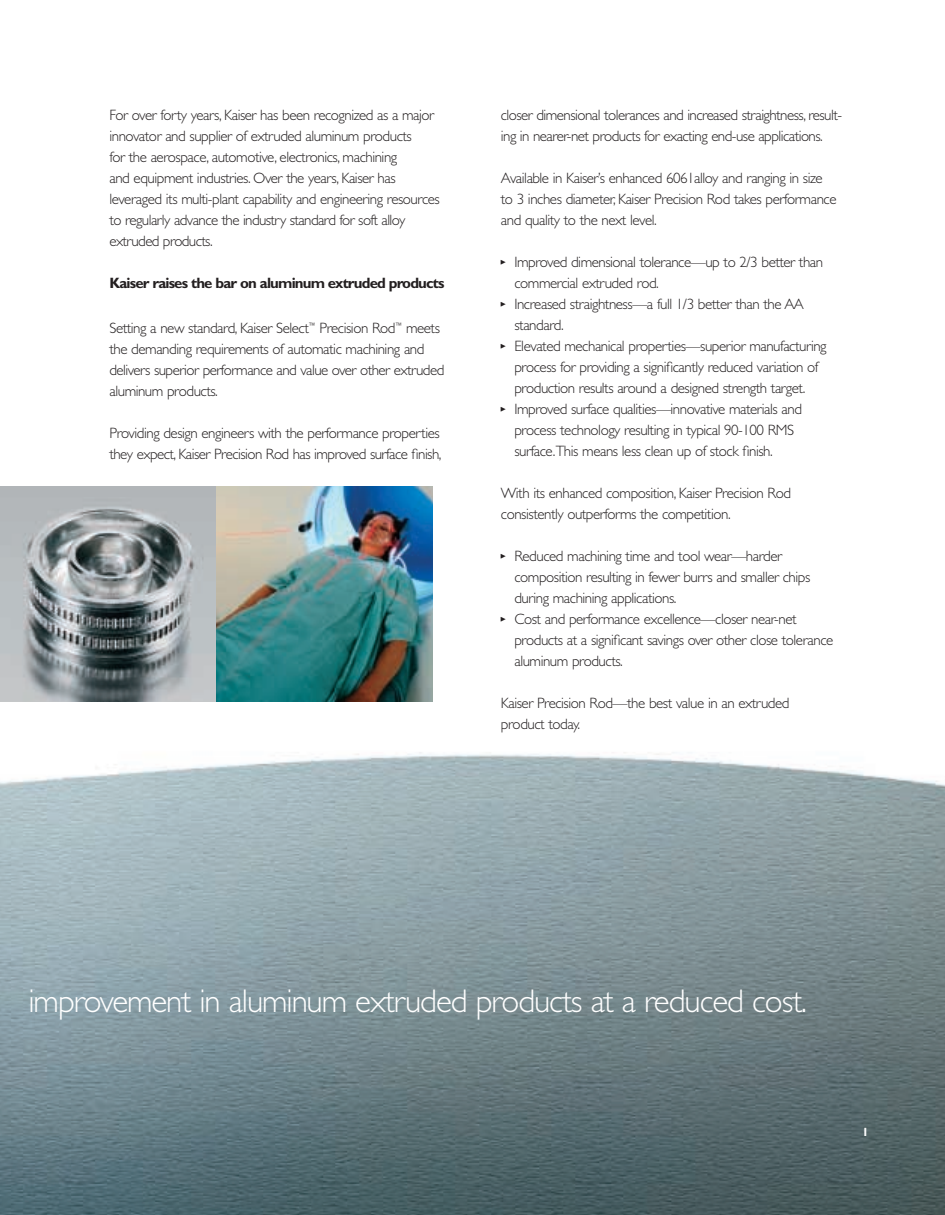
<style>
.page{position:relative;width:945px;height:1215px;background:#fff}
.page>*{position:absolute;margin:0;border:0;box-sizing:border-box;transform-origin:0 0}
.t1{font:300 33px "Gill Sans";letter-spacing:-.03em;color:#fff}
.t2{font:300 15px/21px "Gill Sans";letter-spacing:-.03em;color:#231f20}
.t3{font:700 15px "Gill Sans";letter-spacing:-.055em;color:#231f20}
.t4{font:700 12px "Gill Sans";color:#fff}
.t5{font:4.5px "Carta";color:#231f20}
</style>
<div class="page">
<img style="left:216px;top:486px;width:216px;height:216px">
<img style="left:0;top:486px;width:216px;height:216px">
<img style="left:0;top:752px;width:945px;height:463px">
<p class="t2" style="left:109px;top:106px;width:332px">For over forty years, Kaiser has been recognized as a major innovator and supplier of extruded aluminum products<br>for the aerospace, automotive, electronics, machining<br>and equipment industries. Over the years, Kaiser has leveraged its multi-plant capability and engineering resources to regularly advance the industry standard for soft alloy extruded products.</p>
<p class="t3" style="left:109px;top:277px;width:337px">Kaiser raises the bar on aluminum extruded products</p>
<p class="t2" style="left:109px;top:319px;width:336px">Setting a new standard, Kaiser Select<sup>™</sup> Precision Rod<sup>™</sup> meets the demanding requirements of automatic machining and delivers superior performance and value over other extruded aluminum products.</p>
<p class="t2" style="left:109px;top:424px;width:334px">Providing design engineers with the performance properties they expect, Kaiser Precision Rod has improved surface finish,</p>
<p class="t2" style="left:501px;top:106px;width:343px">closer dimensional tolerances and increased straightness, result&shy;ing in nearer-net products for exacting end-use applications.</p>
<p class="t2" style="left:501px;top:169px;width:337px">Available in Kaiser’s enhanced 6061alloy and ranging in size to 3 inches diameter, Kaiser Precision Rod takes performance and quality to the next level.</p>
<p class="t5" style="left:501px;top:260px;width:6px">-</p>
<p class="t2" style="left:514px;top:253px;width:310px">Improved dimensional tolerance—up to 2/3 better than commercial extruded rod.</p>
<p class="t5" style="left:501px;top:302px;width:6px">-</p>
<p class="t2" style="left:514px;top:295px;width:291px">Increased straightness—a full 1/3 better than the AA standard.</p>
<p class="t5" style="left:501px;top:344px;width:6px">-</p>
<p class="t2" style="left:514px;top:337px;width:314px">Elevated mechanical properties—superior manufacturing process for providing a significantly reduced variation of production results around a designed strength target.</p>
<p class="t5" style="left:501px;top:407px;width:6px">-</p>
<p class="t2" style="left:514px;top:400px;width:289px">Improved surface qualities—innovative materials and process technology resulting in typical 90-100 RMS surface.This means less clean up of stock finish.</p>
<p class="t2" style="left:501px;top:484px;width:292px">With its enhanced composition, Kaiser Precision Rod consistently outperforms the competition.</p>
<p class="t5" style="left:501px;top:554px;width:6px">-</p>
<p class="t2" style="left:514px;top:547px;width:297px">Reduced machining time and tool wear—harder composition resulting in fewer burrs and smaller chips during machining applications.</p>
<p class="t5" style="left:501px;top:617px;width:6px">-</p>
<p class="t2" style="left:514px;top:610px;width:321px">Cost and performance excellence—closer near-net products at a significant savings over other close tolerance aluminum products.</p>
<p class="t2" style="left:501px;top:694px;width:290px">Kaiser Precision Rod—the best value in an extruded product today.</p>
<h1 class="t1" style="left:28px;top:990px;width:780px">improvement in aluminum extruded products at a reduced cost.</h1>
<p class="t4" style="left:862px;top:1128px;width:8px">1</p>
</div>
